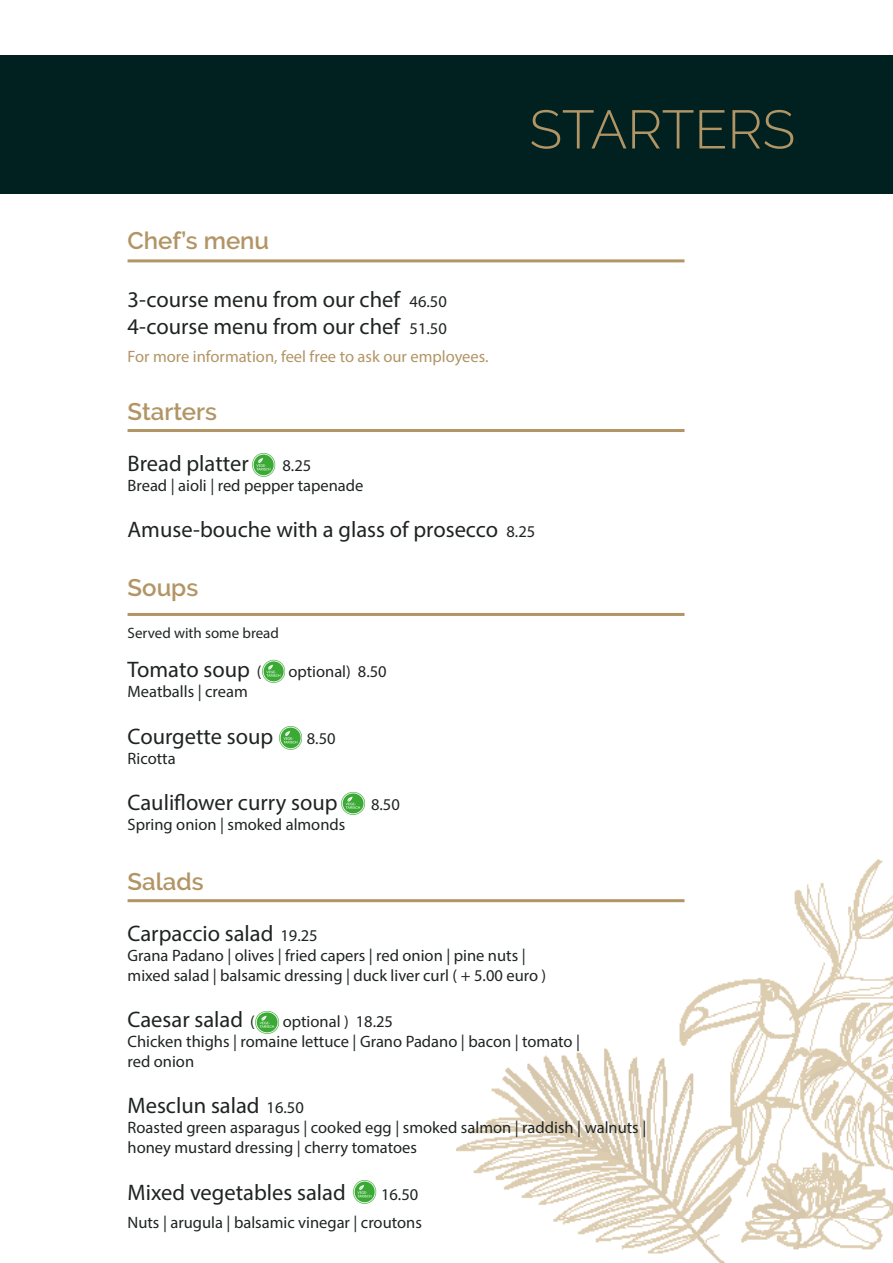
<style>
.page{position:relative;width:893px;height:1263px;background:#fff}
.page>*{position:absolute;margin:0;border:0;box-sizing:border-box;transform-origin:0 0}
.t1{font:300 54px "Raleway";color:#b29565}
.t2{font:600 24px "Raleway";color:#b29565}
.t3{font:22.5px "Myriad Pro";color:#1f2423}
.t4{font:16.5px "Myriad Pro";color:#1f2423}
.t5{font:16.5px "Myriad Pro";color:#b29565}
.t6{font:15px "Myriad Pro";color:#1f2423}
.s1{font-size:16.5px}
</style>
<div class="page">
<div style="left:0;top:55px;width:893px;height:138px;background:#002120"></div>
<img style="left:457px;top:859px;width:436px;height:404px">
<hr style="left:128px;top:429px;width:556px;height:3px;background:#b29565">
<img style="left:252px;top:453px;width:23px;height:24px">
<hr style="left:128px;top:613px;width:556px;height:3px;background:#b29565">
<img style="left:262px;top:660px;width:23px;height:23px">
<hr style="left:128px;top:899px;width:556px;height:3px;background:#b29565">
<img style="left:279px;top:726px;width:23px;height:23px">
<img style="left:341px;top:792px;width:24px;height:23px">
<img style="left:255px;top:1011px;width:24px;height:23px">
<img style="left:353px;top:1180px;width:23px;height:24px">
<hr style="left:128px;top:259px;width:556px;height:3px;background:#b29565">
<p class="t2" style="left:128px;top:227px;width:143px">Chef’s menu</p>
<p class="t1" style="left:529px;top:98px;width:267px">STARTERS</p>
<p class="t3" style="left:128px;top:285px;width:321px">3-course menu from our chef <span class="s1">46.50</span></p>
<p class="t3" style="left:128px;top:312px;width:321px">4-course menu from our chef <span class="s1">51.50</span></p>
<p class="t5" style="left:128px;top:347px;width:362px">For more information, feel free to ask our employees.</p>
<p class="t2" style="left:128px;top:398px;width:91px">Starters</p>
<p class="t3" style="left:128px;top:450px;width:123px">Bread platter</p>
<p class="t4" style="left:282px;top:455px;width:30px">8.25</p>
<p class="t4" style="left:128px;top:475px;width:237px">Bread | aioli | red pepper tapenade</p>
<p class="t3" style="left:128px;top:516px;width:409px">Amuse-bouche with a glass of prosecco <span class="s1">8.25</span></p>
<p class="t2" style="left:128px;top:574px;width:72px">Soups</p>
<p class="t6" style="left:128px;top:624px;width:153px">Served with some bread</p>
<p class="t3" style="left:128px;top:656px;width:136px">Tomato soup <span class="s1">(</span></p>
<p class="t4" style="left:288px;top:662px;width:100px">optional) 8.50</p>
<p class="t4" style="left:128px;top:681px;width:122px">Meatballs | cream</p>
<p class="t3" style="left:128px;top:722px;width:147px">Courgette soup</p>
<p class="t4" style="left:307px;top:728px;width:30px">8.50</p>
<p class="t4" style="left:128px;top:748px;width:50px">Ricotta</p>
<p class="t3" style="left:128px;top:789px;width:212px">Cauliflower curry soup</p>
<p class="t4" style="left:371px;top:794px;width:30px">8.50</p>
<p class="t4" style="left:128px;top:814px;width:219px">Spring onion | smoked almonds</p>
<p class="t2" style="left:128px;top:868px;width:78px">Salads</p>
<p class="t3" style="left:128px;top:920px;width:192px">Carpaccio salad <span class="s1">19.25</span></p>
<p class="t4" style="left:128px;top:945px;width:400px">Grana Padano | olives | fried capers | red onion | pine nuts |</p>
<p class="t4" style="left:128px;top:965px;width:420px">mixed salad | balsamic dressing | duck liver curl ( + 5.00 euro )</p>
<p class="t3" style="left:128px;top:1006px;width:129px">Caesar salad <span class="s1">(</span></p>
<p class="t4" style="left:283px;top:1011px;width:112px">optional ) 18.25</p>
<p class="t4" style="left:128px;top:1031px;width:454px">Chicken thighs | romaine lettuce | Grano Padano | bacon | tomato |</p>
<p class="t4" style="left:128px;top:1051px;width:68px">red onion</p>
<p class="t3" style="left:128px;top:1092px;width:178px">Mesclun salad <span class="s1">16.50</span></p>
<p class="t4" style="left:128px;top:1117px;width:520px">Roasted green asparagus | cooked egg | smoked salmon | raddish | walnuts |</p>
<p class="t4" style="left:128px;top:1137px;width:291px">honey mustard dressing | cherry tomatoes</p>
<p class="t3" style="left:128px;top:1178px;width:220px">Mixed vegetables salad</p>
<p class="t4" style="left:381px;top:1184px;width:39px">16.50</p>
<p class="t4" style="left:128px;top:1212px;width:296px">Nuts | arugula | balsamic vinegar | croutons</p>
</div>
